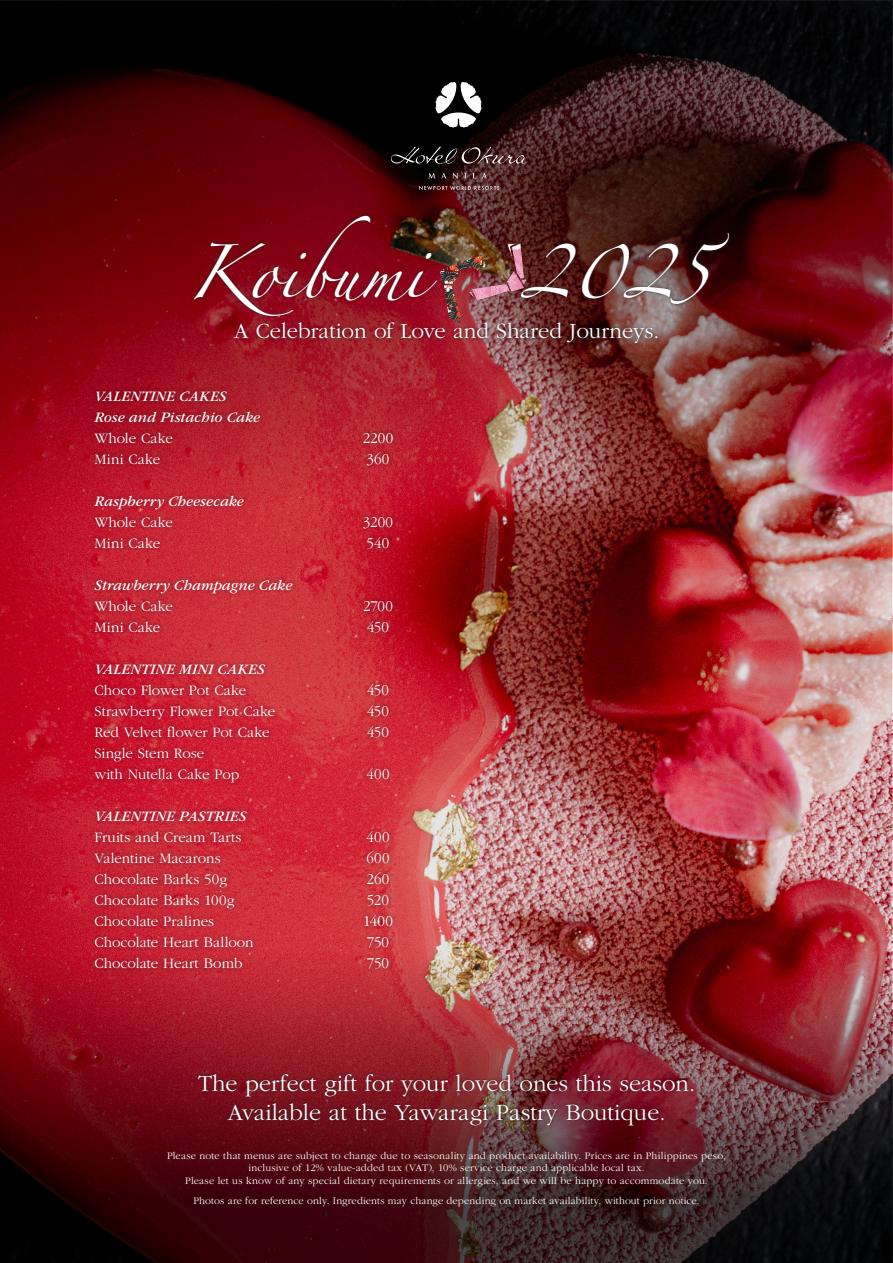
<style>
.page{position:relative;width:893px;height:1263px;background:#fff}
.page>*{position:absolute;margin:0;border:0;box-sizing:border-box;transform-origin:0 0}
.t1{font:48px "Zapfino";color:#fff}
.t2{font:300 24px "ITC Garamond Std";color:#fff}
.t3{font:300 22.5px "ITC Garamond Std";color:#fff}
.t4{font:300 15.6px "ITC Garamond Std";letter-spacing:.005em;color:#fff;scale:.96 1}
.t5{font:300 15px "ITC Garamond Std";color:#fff}
.t6{font:italic 15px "ITC Garamond Std";letter-spacing:.015em;color:#fff}
.t7{font:300 10.5px "ITC Garamond Std";letter-spacing:.015em;color:#fff}
</style>
<div class="page">
<img style="left:0;top:519px;width:893px;height:423px">
<img style="left:0;top:942px;width:893px;height:321px">
<img style="left:0;top:0;width:893px;height:519px">
<div style="left:191px;top:212px;width:541px;height:107px;background:#231f20;opacity:.8"></div>
<div style="left:231px;top:319px;width:429px;height:28px;background:#231f20;opacity:.8"></div>
<div style="left:196px;top:1072px;width:499px;height:56px;background:#231f20;opacity:.88"></div>
<svg style="left:391px;top:146px;width:137px;height:18px;background:#3d2e2e"></svg>
<svg style="left:436px;top:82px;width:45px;height:46px"></svg>
<svg style="left:428px;top:173px;width:30px;height:5px"></svg>
<svg style="left:464px;top:173px;width:23px;height:5px"></svg>
<svg style="left:419px;top:186px;width:80px;height:4px"></svg>
<img style="left:440px;top:243px;width:86px;height:79px">
<div style="left:90px;top:386px;width:306px;height:587px;background:#231f20;opacity:.3"></div>
<p class="t1" style="left:188px;top:252px;width:239px">Koibumi</p>
<p class="t1" style="left:521px;top:252px;width:190px">2025</p>
<p class="t3" style="left:234px;top:319px;width:426px">A Celebration of Love and Shared Journeys.</p>
<p class="t6" style="left:95px;top:388px;width:133px">VALENTINE CAKES</p>
<p class="t6" style="left:95px;top:409px;width:167px">Rose and Pistachio Cake</p>
<p class="t5" style="left:95px;top:430px;width:80px">Whole Cake</p>
<p class="t5" style="left:95px;top:451px;width:67px">Mini Cake</p>
<p class="t6" style="left:95px;top:493px;width:151px">Raspberry Cheesecake</p>
<p class="t5" style="left:95px;top:514px;width:80px">Whole Cake</p>
<p class="t5" style="left:95px;top:535px;width:67px">Mini Cake</p>
<p class="t6" style="left:95px;top:577px;width:199px">Strawberry Champagne Cake</p>
<p class="t5" style="left:95px;top:598px;width:80px">Whole Cake</p>
<p class="t5" style="left:95px;top:619px;width:67px">Mini Cake</p>
<p class="t6" style="left:95px;top:661px;width:171px">VALENTINE MINI CAKES</p>
<p class="t5" style="left:95px;top:682px;width:153px">Choco Flower Pot Cake</p>
<p class="t5" style="left:95px;top:703px;width:182px">Strawberry Flower Pot Cake</p>
<p class="t5" style="left:95px;top:724px;width:177px">Red Velvet flower Pot Cake</p>
<p class="t5" style="left:95px;top:745px;width:111px">Single Stem Rose</p>
<p class="t5" style="left:95px;top:766px;width:147px">with Nutella Cake Pop</p>
<p class="t6" style="left:95px;top:808px;width:153px">VALENTINE PASTRIES</p>
<p class="t5" style="left:95px;top:829px;width:148px">Fruits and Cream Tarts</p>
<p class="t5" style="left:95px;top:850px;width:128px">Valentine Macarons</p>
<p class="t5" style="left:95px;top:871px;width:134px">Chocolate Barks 50g</p>
<p class="t5" style="left:95px;top:892px;width:141px">Chocolate Barks 100g</p>
<p class="t5" style="left:95px;top:913px;width:121px">Chocolate Pralines</p>
<p class="t5" style="left:95px;top:934px;width:161px">Chocolate Heart Balloon</p>
<p class="t5" style="left:95px;top:955px;width:149px">Chocolate Heart Bomb</p>
<p class="t4" style="left:363px;top:429px;width:33px">2200</p>
<p class="t4" style="left:367px;top:450px;width:25px">360</p>
<p class="t4" style="left:363px;top:513px;width:33px">3200</p>
<p class="t4" style="left:367px;top:534px;width:25px">540</p>
<p class="t4" style="left:363px;top:597px;width:33px">2700</p>
<p class="t4" style="left:367px;top:618px;width:24px">450</p>
<p class="t4" style="left:367px;top:681px;width:24px">450</p>
<p class="t4" style="left:367px;top:702px;width:24px">450</p>
<p class="t4" style="left:367px;top:723px;width:24px">450</p>
<p class="t4" style="left:366px;top:765px;width:26px">400</p>
<p class="t4" style="left:366px;top:828px;width:26px">400</p>
<p class="t4" style="left:366px;top:849px;width:26px">600</p>
<p class="t4" style="left:367px;top:870px;width:25px">260</p>
<p class="t4" style="left:367px;top:891px;width:24px">520</p>
<p class="t4" style="left:363px;top:912px;width:32px">1400</p>
<p class="t4" style="left:367px;top:933px;width:25px">750</p>
<p class="t4" style="left:367px;top:954px;width:25px">750</p>
<p class="t2" style="left:198px;top:1071px;width:499px">The perfect gift for your loved ones this season.</p>
<p class="t2" style="left:228px;top:1099px;width:439px">Available at the Yawaragi Pastry Boutique.</p>
<p class="t7" style="left:167px;top:1150px;width:560px">Please note that menus are subject to change due to seasonality and product availability. Prices are in Philippines peso,</p>
<p class="t7" style="left:249px;top:1162px;width:397px">inclusive of 12% value-added tax (VAT), 10% service charge and applicable local tax.</p>
<p class="t7" style="left:185px;top:1175px;width:524px">Please let us know of any special dietary requirements or allergies, and we will be happy to accommodate you.</p>
<p class="t7" style="left:194px;top:1195px;width:507px">Photos are for reference only. Ingredients may change depending on market availability, without prior notice.</p>
</div>
